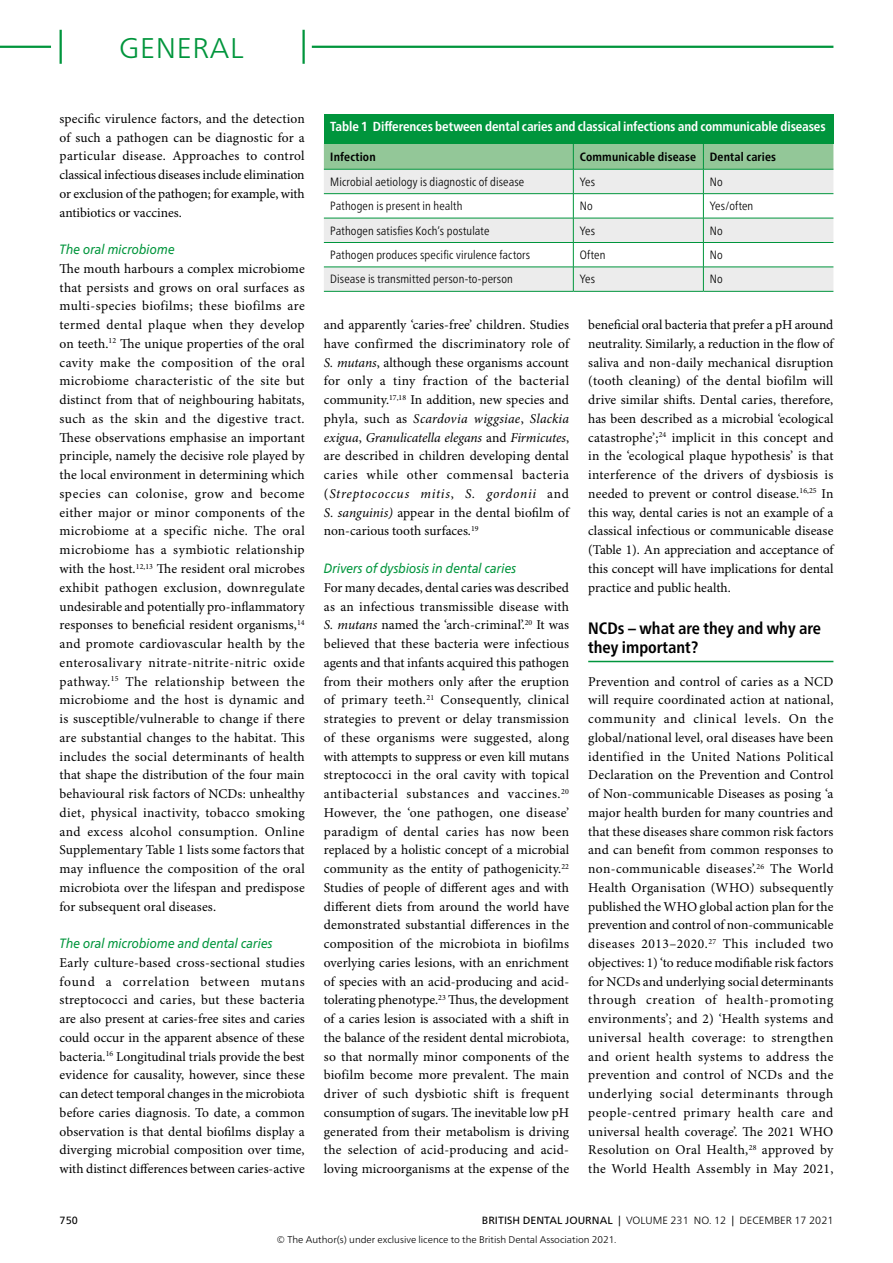
<style>
.page{position:relative;width:893px;height:1263px;background:#fff}
.page>*{position:absolute;margin:0;border:0;box-sizing:border-box;transform-origin:0 0}
.t1{font:28.5px "Frutiger Neue LT Pro Light 2";letter-spacing:.025em;color:#00953c}
.SectionHeading_1_MSS{font:700 condensed 16.5px/18.8px "Frutiger Neue LT Pro";color:#000}
.Para_9pt_justified_1{font:13.5px/18.8px "Minion Pro";letter-spacing:.005em;color:#000;text-align:justify}
.Para_9pt_justified{font:13.5px/18.8px "Minion Pro";letter-spacing:-.005em;color:#000;text-align:justify}
.SectionHeading_3_MSS{font:italic 13.5px "Frutiger Neue LT Pro";color:#00953c;scale:.9 1}
.Table_Caption_x{font:13.2px "Frutiger Neue LT Pro Cn Bold 2";letter-spacing:-.01em;color:#fff}
.Table_x{font:300 condensed 12px "Frutiger Neue LT Pro";letter-spacing:.01em;color:#000}
.Table_x-2{font:12px "Frutiger Neue LT Pro Cn Lt 2";letter-spacing:.01em;color:#000}
.Table_Heading_x{font:700 condensed 12px "Frutiger Neue LT Pro";letter-spacing:.015em;color:#000}
.t2{font:10.5px "Frutiger Neue LT Pro";letter-spacing:.005em;color:#000}
.t3{font:10.5px "Frutiger Neue LT Pro Light 2";letter-spacing:.005em;color:#000}
.t4{font:9.75px "Frutiger Neue LT Pro Light 2";color:#000}
.s1{font-style:italic}
.s2{font-family:"Frutiger Neue LT Pro Light 2"}
</style>
<div class="page">
<hr style="left:588px;top:661px;width:245px;height:1px;background:#00953c">
<svg style="left:324px;top:144px;width:509px;height:147px"></svg>
<hr style="left:324px;top:291px;width:249px;height:1px;background:#00953c">
<hr style="left:573px;top:291px;width:130px;height:1px;background:#00953c">
<hr style="left:703px;top:291px;width:130px;height:1px;background:#00953c">
<div style="left:324px;top:114px;width:509px;height:30px;background:#00953c"></div>
<hr style="left:0;top:46px;width:51px;height:2px;background:#00953c">
<hr style="left:312px;top:46px;width:521px;height:2px;background:#00953c">
<hr style="left:60px;top:30px;width:2px;height:34px;background:#00953c">
<hr style="left:302px;top:30px;width:3px;height:34px;background:#00953c">
<h1 class="t1" style="left:119px;top:31px;width:126px">GENERAL</h1>
<p class="Para_9pt_justified" style="left:60px;top:110px;width:247px">specific virulence factors, and the detection of such a pathogen can be diagnostic for a particular disease. Approaches to control classical infectious diseases include elimination or exclusion of the pathogen; for example, with antibiotics or vaccines.</p>
<p class="SectionHeading_3_MSS" style="left:60px;top:241px;width:130px">The oral microbiome</p>
<p class="Para_9pt_justified_1" style="left:60px;top:260px;width:247px">The mouth harbours a complex microbiome that persists and grows on oral surfaces as multi-species biofilms; these biofilms are termed dental plaque when they develop on teeth.<sup>12</sup> The unique properties of the oral cavity make the composition of the oral microbiome characteristic of the site but distinct from that of neighbouring habitats, such as the skin and the digestive tract.<br>These observations emphasise an important principle, namely the decisive role played by the local environment in determining which species can colonise, grow and become either major or minor components of the microbiome at a specific niche. The oral microbiome has a symbiotic relationship with the host.<sup>12,13</sup> The resident oral microbes exhibit pathogen exclusion, downregulate undesirable and potentially pro-inflammatory responses to beneficial resident organisms,<sup>14 </sup>and promote cardiovascular health by the enterosalivary nitrate-nitrite-nitric oxide pathway.<sup>15</sup> The relationship between the microbiome and the host is dynamic and is susceptible/vulnerable to change if there are substantial changes to the habitat. This includes the social determinants of health that shape the distribution of the four main behavioural risk factors of NCDs: unhealthy diet, physical inactivity, tobacco smoking and excess alcohol consumption. Online Supplementary Table 1 lists some factors that may influence the composition of the oral microbiota over the lifespan and predispose for subsequent oral diseases.</p>
<p class="SectionHeading_3_MSS" style="left:60px;top:935px;width:238px">The oral microbiome and dental caries</p>
<p class="Para_9pt_justified_1" style="left:60px;top:954px;width:247px">Early culture-based cross-sectional studies found a correlation between mutans streptococci and caries, but these bacteria are also present at caries-free sites and caries could occur in the apparent absence of these bacteria.<sup>16</sup> Longitudinal trials provide the best evidence for causality, however, since these can detect temporal changes in the microbiota before caries diagnosis. To date, a common observation is that dental biofilms display a diverging microbial composition over time, with distinct differences between caries-active</p>
<p class="Table_Caption_x" style="left:330px;top:119px;width:497px">Table 1 Differences between dental caries and classical infections and communicable diseases</p>
<p class="Table_Heading_x" style="left:330px;top:149px;width:47px">Infection</p>
<p class="Table_Heading_x" style="left:580px;top:149px;width:118px">Communicable disease</p>
<p class="Table_Heading_x" style="left:710px;top:149px;width:68px">Dental caries</p>
<p class="Table_x" style="left:330px;top:174px;width:196px">Microbial aetiology is diagnostic of disease</p>
<p class="Table_x" style="left:580px;top:174px;width:17px">Yes</p>
<p class="Table_x" style="left:710px;top:174px;width:14px">No</p>
<p class="Table_x" style="left:330px;top:199px;width:134px">Pathogen is present in health</p>
<p class="Table_x" style="left:580px;top:199px;width:14px">No</p>
<p class="Table_x" style="left:710px;top:199px;width:45px">Yes/often</p>
<p class="Table_x-2" style="left:330px;top:223px;width:161px">Pathogen satisfies Koch’s postulate</p>
<p class="Table_x" style="left:580px;top:223px;width:17px">Yes</p>
<p class="Table_x" style="left:710px;top:223px;width:14px">No</p>
<p class="Table_x-2" style="left:330px;top:248px;width:202px">Pathogen produces specific virulence factors</p>
<p class="Table_x" style="left:580px;top:248px;width:27px">Often</p>
<p class="Table_x" style="left:710px;top:248px;width:14px">No</p>
<p class="Table_x" style="left:330px;top:272px;width:184px">Disease is transmitted person-to-person</p>
<p class="Table_x" style="left:580px;top:272px;width:17px">Yes</p>
<p class="Table_x" style="left:710px;top:272px;width:14px">No</p>
<p class="Para_9pt_justified_1" style="left:324px;top:316px;width:247px">and apparently ‘caries-free’ children. Studies have confirmed the discriminatory role of <span class="s1">S. mutans</span>, although these organisms account for only a tiny fraction of the bacterial community.<sup>17,18</sup> In addition, new species and phyla, such as <span class="s1">Scardovia wiggsiae</span>, <span class="s1">Slackia exigua</span>, <span class="s1">Granulicatella elegans</span> and <span class="s1">Firmicutes</span>, are described in children developing dental caries while other commensal bacteria (<span class="s1">Streptococcus mitis</span>, <span class="s1">S. gordonii</span> and <span class="s1">S. sanguinis)</span> appear in the dental biofilm of non-carious tooth surfaces.<sup>19</sup></p>
<p class="SectionHeading_3_MSS" style="left:324px;top:560px;width:215px">Drivers of dysbiosis in dental caries</p>
<p class="Para_9pt_justified_1" style="left:324px;top:579px;width:247px">For many decades, dental caries was described as an infectious transmissible disease with <span class="s1">S. mutans</span> named the ‘arch-criminal’.<sup>20</sup> It was believed that these bacteria were infectious agents and that infants acquired this pathogen from their mothers only after the eruption of primary teeth.<sup>21</sup> Consequently, clinical strategies to prevent or delay transmission of these organisms were suggested, along with attempts to suppress or even kill mutans streptococci in the oral cavity with topical antibacterial substances and vaccines.<sup>20<br></sup>However, the ‘one pathogen, one disease’ paradigm of dental caries has now been replaced by a holistic concept of a microbial community as the entity of pathogenicity.<sup>22<br></sup>Studies of people of different ages and with different diets from around the world have demonstrated substantial differences in the composition of the microbiota in biofilms overlying caries lesions, with an enrichment of species with an acid-producing and acid&shy;tolerating phenotype.<sup>23</sup> Thus, the development of a caries lesion is associated with a shift in the balance of the resident dental microbiota, so that normally minor components of the biofilm become more prevalent. The main driver of such dysbiotic shift is frequent consumption of sugars. The inevitable low pH generated from their metabolism is driving the selection of acid-producing and acid&shy;loving microorganisms at the expense of the</p>
<p class="Para_9pt_justified_1" style="left:588px;top:316px;width:247px">beneficial oral bacteria that prefer a pH around neutrality. Similarly, a reduction in the flow of saliva and non-daily mechanical disruption (tooth cleaning) of the dental biofilm will drive similar shifts. Dental caries, therefore, has been described as a microbial ‘ecological catastrophe’;<sup>24</sup> implicit in this concept and in the ‘ecological plaque hypothesis’ is that interference of the drivers of dysbiosis is needed to prevent or control disease.<sup>16,25</sup> In this way, dental caries is not an example of a classical infectious or communicable disease (Table 1). An appreciation and acceptance of this concept will have implications for dental practice and public health.</p>
<p class="SectionHeading_1_MSS" style="left:588px;top:618px;width:234px">NCDs – what are they and why are they important?</p>
<p class="Para_9pt_justified_1" style="left:588px;top:672px;width:247px">Prevention and control of caries as a NCD will require coordinated action at national, community and clinical levels. On the global/national level, oral diseases have been identified in the United Nations Political Declaration on the Prevention and Control of Non-communicable Diseases as posing ‘a major health burden for many countries and that these diseases share common risk factors and can benefit from common responses to non-communicable diseases’.<sup>26</sup> The World Health Organisation (WHO) subsequently published the WHO global action plan for the prevention and control of non-communicable diseases 2013–2020.<sup>27</sup> This included two objectives: 1) ‘to reduce modifiable risk factors for NCDs and underlying social determinants through creation of health-promoting environments’; and 2) ‘Health systems and universal health coverage: to strengthen and orient health systems to address the prevention and control of NCDs and the underlying social determinants through people-centred primary health care and universal health coverage’. The 2021 WHO Resolution on Oral Health,<sup>28</sup> approved by the World Health Assembly in May 2021,</p>
<p class="t2" style="left:60px;top:1214px;width:20px">750</p>
<p class="t2" style="left:482px;top:1214px;width:273px">BRITISH DENTAL JOURNAL | <span class="s2">VOLUME 231 NO. 12</span> | <span class="s2">Decem</span></p>
<p class="t3" style="left:774px;top:1214px;width:61px">ber 17 2021</p>
<p class="t4" style="left:276px;top:1234px;width:342px">© The Author(s) under exclusive licence to the British Dental Association 2021.</p>
</div>
